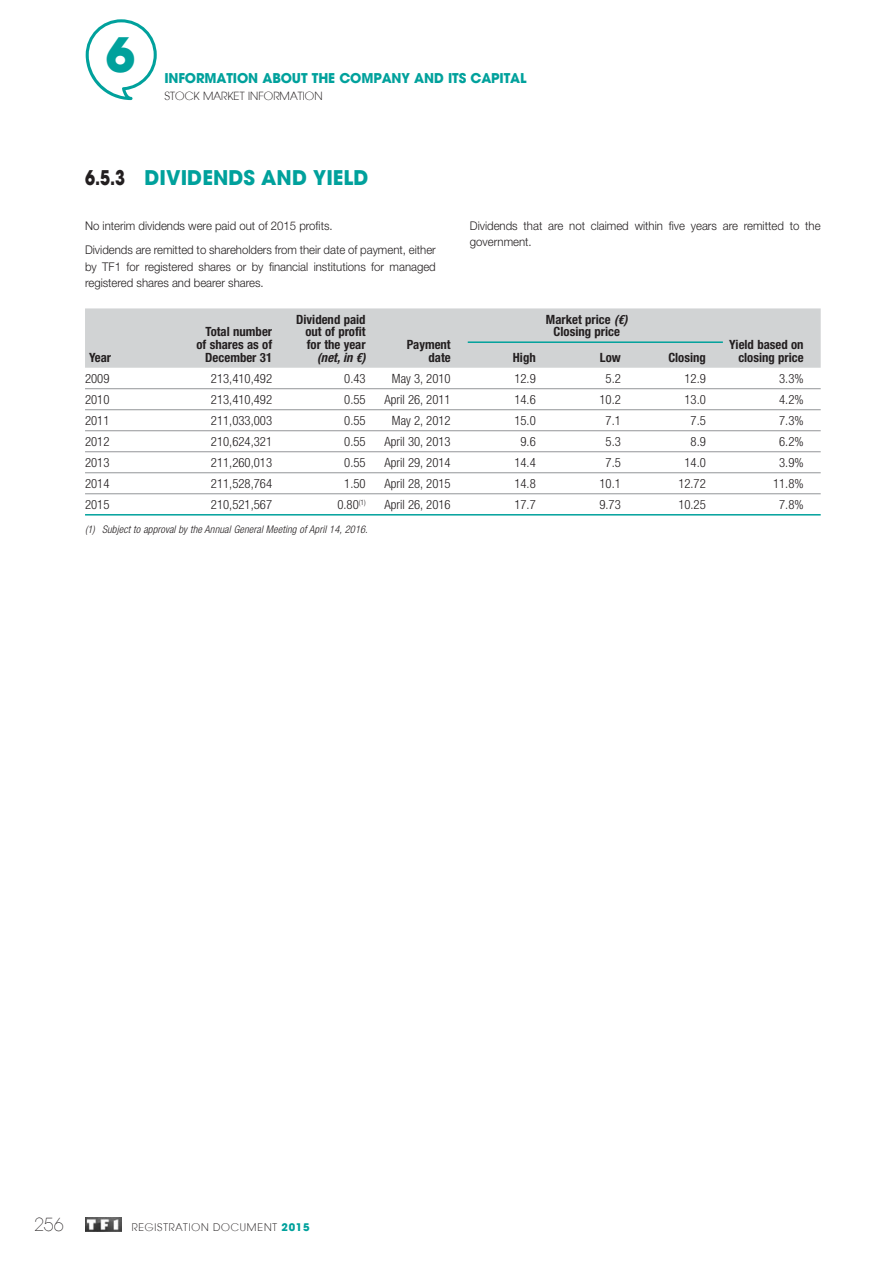
<style>
.page{position:relative;width:893px;height:1263px;background:#fff}
.page>*{position:absolute;margin:0;border:0;box-sizing:border-box;transform-origin:0 0}
.t1{font:700 47.4px "TF1 Avant Garde";color:#00a19c}
.t2{font:700 20.25px "TF1 Avant Garde";color:#00a19c}
.t3{font:300 18px "TF1 Avant Garde";color:#231f20}
.t4{font:700 13.5px "TF1 Avant Garde";letter-spacing:-.01em;color:#00a19c}
.t5{font:300 condensed 12.75px "Helvetica Neue LT Std";color:#231f20}
.t6{font:700 condensed 12.75px/12.8px "Helvetica Neue LT Std";color:#231f20;text-align:right}
.t7{font:italic 700 condensed 12.75px "Helvetica Neue LT Std";color:#231f20}
.t8{font:300 12px/16.2px "Helvetica Neue LT Std";color:#231f20;scale:.95 1}
.t9{font:500 11.25px "TF1 Avant Garde";color:#231f20}
.t10{font:italic 300 condensed 10.5px "Helvetica Neue LT Std";letter-spacing:.01em;color:#231f20}
.t11{font:500 10.5px "TF1 Avant Garde";letter-spacing:.07em;color:#231f20}
.s1{color:#231f20}
.s2{font-style:italic}
.s3{font-weight:700;color:#00a19c}
</style>
<div class="page">
<img style="left:85px;top:1218px;width:36px;height:13px">
<svg style="left:86px;top:19px;width:71px;height:81px"></svg>
<div style="left:85px;top:308px;width:736px;height:60px;background:#d1d3d4"></div>
<hr style="left:468px;top:341px;width:255px;height:2px;background:#00a19c">
<hr style="left:85px;top:514px;width:736px;height:1px;background:#00a19c">
<hr style="left:85px;top:388px;width:736px;height:1px;background:#939598">
<hr style="left:85px;top:409px;width:736px;height:1px;background:#939598">
<hr style="left:85px;top:430px;width:736px;height:1px;background:#939598">
<hr style="left:85px;top:451px;width:736px;height:1px;background:#939598">
<hr style="left:85px;top:472px;width:736px;height:1px;background:#939598">
<hr style="left:85px;top:493px;width:736px;height:1px;background:#939598">
<h1 class="t1" style="left:106px;top:37px;width:31px">6</h1>
<p class="t4" style="left:164px;top:73px;width:364px">INFORMATION ABOUT THE COMPANY AND ITS CAPITAL</p>
<p class="t9" style="left:164px;top:91px;width:160px">STOCK MARKET INFORMATION</p>
<h2 class="t2" style="left:85px;top:170px;width:285px"><span class="s1">6.5.3</span> DIVIDENDS AND YIELD</h2>
<p class="t8" style="left:85px;top:215px;width:371px;line-height:24.8px">No interim dividends were paid out of 2015 profits.<br>Dividends are remitted to shareholders from their date of payment, either</p>
<p class="t8" style="left:85px;top:260px;width:371px">by TF1 for registered shares or by financial institutions for managed registered shares and bearer shares.</p>
<p class="t6" style="left:89px;top:352px;width:23px">Year</p>
<p class="t6" style="left:196px;top:327px;width:77px">Total number of shares as of<br>December 31</p>
<p class="t6" style="left:305px;top:314px;width:62px;text-align:justify;text-indent:-9px">Dividend paid out of profit for the year</p>
<p class="t7" style="left:317px;top:353px;width:50px">(net, in €)</p>
<p class="t6" style="left:407px;top:340px;width:45px">Payment date</p>
<p class="t8" style="left:470px;top:219px;width:371px">Dividends that are not claimed within five years are remitted to the government.</p>
<p class="t6" style="left:546px;top:314px;width:83px;text-align:center">Market price <span class="s2">(€)<br></span>Closing price</p>
<p class="t6" style="left:729px;top:340px;width:76px">Yield based on</p>
<p class="t6" style="left:513px;top:352px;width:24px">High</p>
<p class="t6" style="left:600px;top:352px;width:22px">Low</p>
<p class="t6" style="left:668px;top:352px;width:39px">Closing</p>
<p class="t6" style="left:738px;top:352px;width:67px">closing price</p>
<p class="t5" style="left:85px;top:374px;width:26px">2009</p>
<p class="t5" style="left:211px;top:374px;width:63px">213,410,492</p>
<p class="t5" style="left:344px;top:374px;width:23px">0.43</p>
<p class="t5" style="left:392px;top:374px;width:60px">May 3, 2010</p>
<p class="t5" style="left:514px;top:374px;width:23px">12.9</p>
<p class="t5" style="left:605px;top:374px;width:17px">5.2</p>
<p class="t5" style="left:684px;top:374px;width:23px">12.9</p>
<p class="t5" style="left:779px;top:374px;width:26px">3.3%</p>
<p class="t5" style="left:85px;top:395px;width:26px">2010</p>
<p class="t5" style="left:211px;top:395px;width:63px">213,410,492</p>
<p class="t5" style="left:344px;top:395px;width:23px">0.55</p>
<p class="t5" style="left:384px;top:395px;width:68px">April 26, 2011</p>
<p class="t5" style="left:514px;top:395px;width:23px">14.6</p>
<p class="t5" style="left:599px;top:395px;width:23px">10.2</p>
<p class="t5" style="left:684px;top:395px;width:23px">13.0</p>
<p class="t5" style="left:779px;top:395px;width:26px">4.2%</p>
<p class="t5" style="left:85px;top:416px;width:26px">2011</p>
<p class="t5" style="left:211px;top:416px;width:63px">211,033,003</p>
<p class="t5" style="left:344px;top:416px;width:23px">0.55</p>
<p class="t5" style="left:392px;top:416px;width:60px">May 2, 2012</p>
<p class="t5" style="left:514px;top:416px;width:23px">15.0</p>
<p class="t5" style="left:605px;top:416px;width:17px">7.1</p>
<p class="t5" style="left:691px;top:416px;width:17px">7.5</p>
<p class="t5" style="left:779px;top:416px;width:26px">7.3%</p>
<p class="t5" style="left:85px;top:437px;width:26px">2012</p>
<p class="t5" style="left:211px;top:437px;width:63px">210,624,321</p>
<p class="t5" style="left:344px;top:437px;width:23px">0.55</p>
<p class="t5" style="left:384px;top:437px;width:68px">April 30, 2013</p>
<p class="t5" style="left:520px;top:437px;width:17px">9.6</p>
<p class="t5" style="left:605px;top:437px;width:17px">5.3</p>
<p class="t5" style="left:691px;top:437px;width:17px">8.9</p>
<p class="t5" style="left:779px;top:437px;width:26px">6.2%</p>
<p class="t5" style="left:85px;top:458px;width:26px">2013</p>
<p class="t5" style="left:211px;top:458px;width:63px">211,260,013</p>
<p class="t5" style="left:344px;top:458px;width:23px">0.55</p>
<p class="t5" style="left:384px;top:458px;width:68px">April 29, 2014</p>
<p class="t5" style="left:514px;top:458px;width:23px">14.4</p>
<p class="t5" style="left:605px;top:458px;width:17px">7.5</p>
<p class="t5" style="left:684px;top:458px;width:23px">14.0</p>
<p class="t5" style="left:779px;top:458px;width:26px">3.9%</p>
<p class="t5" style="left:85px;top:479px;width:26px">2014</p>
<p class="t5" style="left:211px;top:479px;width:63px">211,528,764</p>
<p class="t5" style="left:344px;top:479px;width:23px">1.50</p>
<p class="t5" style="left:384px;top:479px;width:68px">April 28, 2015</p>
<p class="t5" style="left:514px;top:479px;width:23px">14.8</p>
<p class="t5" style="left:599px;top:479px;width:23px">10.1</p>
<p class="t5" style="left:678px;top:479px;width:29px">12.72</p>
<p class="t5" style="left:773px;top:479px;width:32px">11.8%</p>
<p class="t5" style="left:85px;top:500px;width:26px">2015</p>
<p class="t5" style="left:211px;top:500px;width:63px">210,52 1,567</p>
<p class="t5" style="left:337px;top:500px;width:30px">0.80<sup>(1)</sup></p>
<p class="t5" style="left:384px;top:500px;width:68px">April 26, 2016</p>
<p class="t5" style="left:514px;top:500px;width:23px">17.7</p>
<p class="t5" style="left:599px;top:500px;width:23px">9.73</p>
<p class="t5" style="left:678px;top:500px;width:29px">10.25</p>
<p class="t5" style="left:779px;top:500px;width:26px">7.8%</p>
<p class="t10" style="left:85px;top:525px;width:284px">(1) Subject to approval by the Annual General Meeting of April 14, 2016.</p>
<h3 class="t3" style="left:34px;top:1218px;width:31px">256</h3>
<p class="t11" style="left:132px;top:1223px;width:179px">REGISTRATION DOCUMENT <span class="s3">2015</span></p>
</div>
